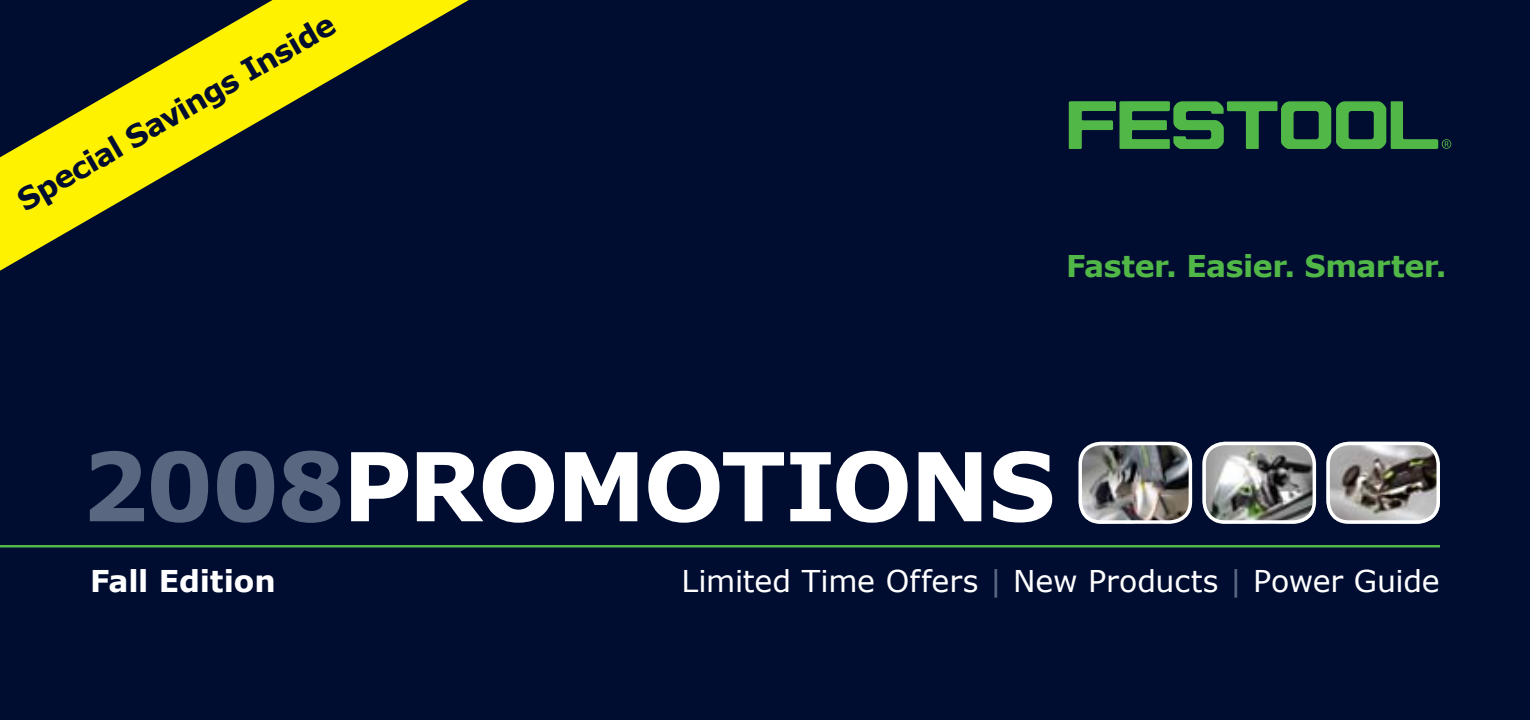
<style>
.page{position:relative;width:1530px;height:720px;background:#000d31}
.page>*{position:absolute;margin:0;border:0;box-sizing:border-box;transform-origin:0 0}
.t1{font:700 95px "Verdana";letter-spacing:-.03em;color:#fff}
.t2{font:30px "Verdana";letter-spacing:-.005em;color:#fff}
.t3{font:700 30px "Verdana";letter-spacing:-.015em;color:#51b848}
.t4{font:700 30px "Verdana";color:#000d31}
.t5{font:700 30px "Verdana";letter-spacing:-.005em;color:#fff}
.s1{color:#596781}
</style>
<div class="page">
<svg style="left:0;top:0;width:469px;height:271px"></svg>
<svg style="left:1069px;top:101px;width:382px;height:48px"></svg>
<hr style="left:0;top:545px;width:1440px;height:3px;background:#51b848">
<img style="left:1082px;top:442px;width:110px;height:78px">
<div style="left:1078px;top:442px;width:114px;height:82px;border:3px solid #fff;border-radius:21px"></div>
<img style="left:1206px;top:442px;width:110px;height:78px">
<div style="left:1202px;top:442px;width:114px;height:82px;border:3px solid #fff;border-radius:21px"></div>
<img style="left:1330px;top:442px;width:110px;height:78px">
<div style="left:1326px;top:442px;width:114px;height:82px;border:3px solid #fff;border-radius:21px"></div>
<p class="t4" style="left:10px;top:186px;width:363px;rotate:-30deg">Special Savings Inside</p>
<p class="t3" style="left:1066px;top:246px;width:382px">Faster. Easier. Smarter.</p>
<h1 class="t1" style="left:81px;top:425px;width:976px"><span class="s1">2008</span>PROMOTIONS</h1>
<p class="t5" style="left:90px;top:561px;width:187px">Fall Edition</p>
<p class="t2" style="left:682px;top:562px;width:760px">Limited Time Offers <span class="s1">|</span> New Products <span class="s1">|</span> Power Guide</p>
</div>
